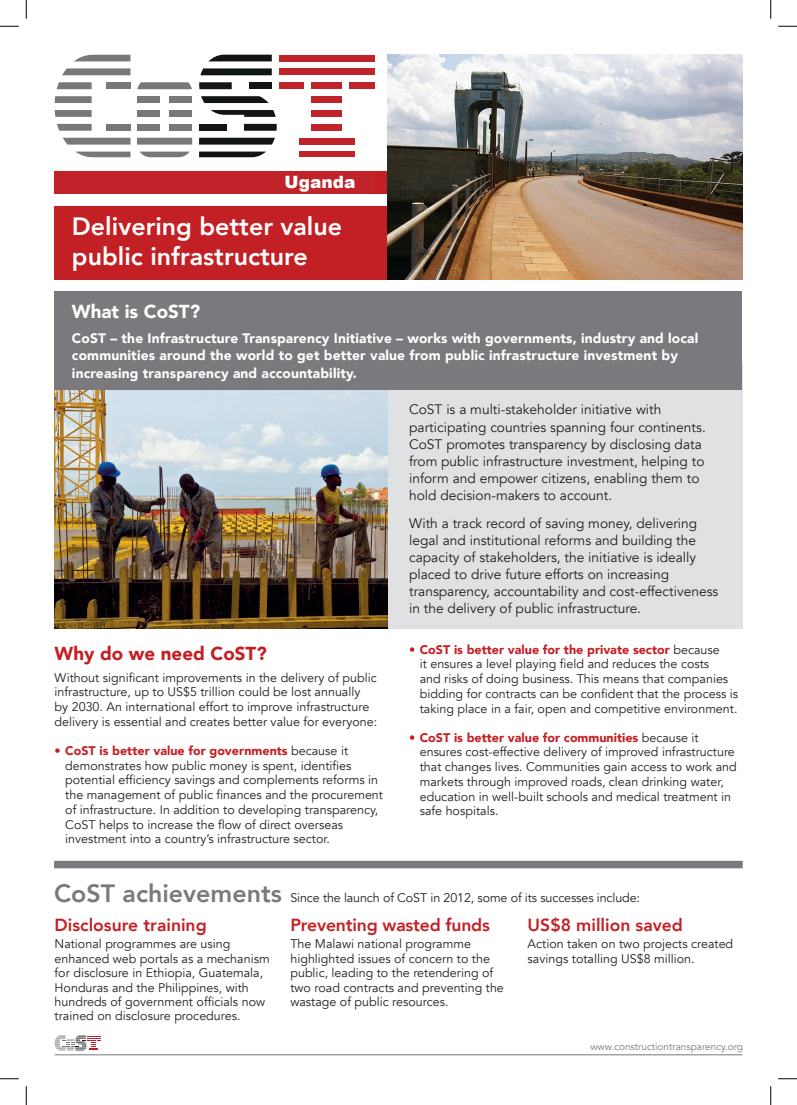
<style>
.page{position:relative;width:797px;height:1105px;background:#fff}
.page>*{position:absolute;margin:0;border:0;box-sizing:border-box;transform-origin:0 0}
.t1{font:800 25px/30px "Avenir";color:#fff}
.t2{font:900 18.75px "Avenir";color:#c32025}
.t3{font:900 18.75px "Avenir";color:#fff}
.t4{font:800 17.5px "Avenir";color:#c32025}
.t5{font:900 17px "Arial";color:#fff}
.t6{font:13.75px/17.1px "Avenir";color:#231f20}
.t7{font:900 13.75px/17.5px "Avenir";letter-spacing:.01em;color:#fff}
.t8{font:12.5px/14.8px "Avenir";color:#231f20}
.t9{font:10px "Avenir";color:#7a7a7e}
.s1{font-weight:900;color:#c32025}
.s2{font-weight:800;font-size:25px;color:#7a7a7e}
</style>
<div class="page">
<img style="left:55px;top:389px;width:333px;height:240px">
<div style="left:388px;top:363px;width:354px;height:266px;background:#e0e1e3"></div>
<div style="left:55px;top:291px;width:687px;height:98px;background:#7a7a7e"></div>
<div style="left:55px;top:171px;width:333px;height:109px;background:#c32025"></div>
<hr style="left:55px;top:1054px;width:687px;height:1px;background:#7a7a7e">
<svg style="left:55px;top:1035px;width:46px;height:15px"></svg>
<svg style="left:137px;top:138px;width:55px;height:7px"></svg>
<div style="left:169px;top:110px;width:23px;height:7px;background:#767879"></div>
<div style="left:137px;top:110px;width:23px;height:7px;background:#767879"></div>
<svg style="left:137px;top:82px;width:55px;height:7px"></svg>
<div style="left:137px;top:96px;width:23px;height:7px;background:#767879"></div>
<svg style="left:140px;top:152px;width:49px;height:5px"></svg>
<div style="left:169px;top:124px;width:23px;height:7px;background:#767879"></div>
<div style="left:169px;top:96px;width:23px;height:7px;background:#767879"></div>
<div style="left:137px;top:124px;width:23px;height:7px;background:#767879"></div>
<svg style="left:201px;top:96px;width:67px;height:7px"></svg>
<svg style="left:200px;top:68px;width:72px;height:7px"></svg>
<svg style="left:209px;top:55px;width:63px;height:6px"></svg>
<div style="left:249px;top:82px;width:23px;height:7px;background:#111516"></div>
<svg style="left:199px;top:152px;width:67px;height:5px"></svg>
<div style="left:199px;top:124px;width:27px;height:7px;background:#111516"></div>
<svg style="left:244px;top:124px;width:33px;height:7px"></svg>
<svg style="left:211px;top:110px;width:65px;height:7px"></svg>
<svg style="left:199px;top:138px;width:76px;height:7px"></svg>
<svg style="left:199px;top:82px;width:33px;height:7px"></svg>
<div style="left:299px;top:152px;width:56px;height:5px;background:#c1232a"></div>
<div style="left:312px;top:82px;width:30px;height:7px;background:#c1232a"></div>
<div style="left:279px;top:55px;width:95px;height:6px;background:#c1232a"></div>
<div style="left:279px;top:68px;width:95px;height:7px;background:#c1232a"></div>
<div style="left:299px;top:138px;width:56px;height:7px;background:#c1232a"></div>
<div style="left:312px;top:96px;width:30px;height:7px;background:#c1232a"></div>
<div style="left:312px;top:124px;width:30px;height:7px;background:#c1232a"></div>
<div style="left:312px;top:110px;width:30px;height:7px;background:#c1232a"></div>
<div style="left:349px;top:82px;width:25px;height:7px;background:#c1232a"></div>
<div style="left:279px;top:82px;width:25px;height:7px;background:#c1232a"></div>
<svg style="left:55px;top:96px;width:37px;height:7px"></svg>
<svg style="left:63px;top:138px;width:67px;height:7px"></svg>
<svg style="left:57px;top:82px;width:35px;height:7px"></svg>
<div style="left:106px;top:82px;width:24px;height:7px;background:#767879"></div>
<svg style="left:76px;top:152px;width:54px;height:5px"></svg>
<svg style="left:57px;top:124px;width:35px;height:7px"></svg>
<svg style="left:62px;top:68px;width:68px;height:7px"></svg>
<svg style="left:74px;top:55px;width:56px;height:6px"></svg>
<div style="left:106px;top:124px;width:24px;height:7px;background:#767879"></div>
<svg style="left:55px;top:110px;width:37px;height:7px"></svg>
<div style="left:55px;top:172px;width:319px;height:22px;background:#c1232a"></div>
<div style="left:54px;top:861px;width:688px;height:7px;background:#7a7a7e"></div>
<div style="left:50px;top:194px;width:338px;height:11px;background:#fff"></div>
<img style="left:388px;top:55px;width:354px;height:225px">
<svg style="left:0;top:25px;width:19px;height:2px"></svg>
<svg style="left:778px;top:25px;width:19px;height:2px"></svg>
<svg style="left:0;top:1078px;width:19px;height:1px"></svg>
<svg style="left:778px;top:1078px;width:19px;height:1px"></svg>
<svg style="left:25px;top:0;width:2px;height:19px"></svg>
<svg style="left:25px;top:1086px;width:2px;height:19px"></svg>
<svg style="left:770px;top:0;width:1px;height:19px"></svg>
<svg style="left:770px;top:1086px;width:1px;height:19px"></svg>
<h3 class="t5" style="left:284px;top:170px;width:72px">Uganda</h3>
<h1 class="t1" style="left:72px;top:211px;width:272px">Delivering better value public infrastructure</h1>
<h2 class="t3" style="left:72px;top:296px;width:130px">What is CoST?</h2>
<p class="t7" style="left:72px;top:329px;width:628px">CoST – the Infrastructure Transparency Initiative – works with governments, industry and local communities around the world to get better value from public infrastructure investment by increasing transparency and accountability.</p>
<h2 class="t2" style="left:55px;top:637px;width:214px">Why do we need CoST?</h2>
<p class="t8" style="left:55px;top:670px;width:324px">Without significant improvements in the delivery of public infrastructure, up to US$5 trillion could be lost annually by 2030. An international effort to improve infrastructure delivery is essential and creates better value for everyone:</p>
<p class="t8" style="left:65px;top:743px;width:319px;text-indent:-11px"><span class="s1">• CoST is better value for governments</span> because it demonstrates how public money is spent, identifies potential efficiency savings and complements reforms in the management of public finances and the procurement of infrastructure. In addition to developing transparency, CoST helps to increase the flow of direct overseas investment into a country’s infrastructure sector.</p>
<p class="t6" style="left:409px;top:401px;width:298px">CoST is a multi-stakeholder initiative with participating countries spanning four continents.<br>CoST promotes transparency by disclosing data from public infrastructure investment, helping to inform and empower citizens, enabling them to hold decision-makers to account.</p>
<p class="t6" style="left:409px;top:515px;width:311px">With a track record of saving money, delivering legal and institutional reforms and building the capacity of stakeholders, the initiative is ideally placed to drive future efforts on increasing transparency, accountability and cost-effectiveness in the delivery of public infrastructure.</p>
<p class="t8" style="left:420px;top:642px;width:320px;text-indent:-11px"><span class="s1">• CoST is better value for the private sector</span> because<br>it ensures a level playing field and reduces the costs<br>and risks of doing business. This means that companies bidding for contracts can be confident that the process is taking place in a fair, open and competitive environment.</p>
<p class="t8" style="left:420px;top:730px;width:318px;text-indent:-11px"><span class="s1">• CoST is better value for communities</span> because it ensures cost-effective delivery of improved infrastructure that changes lives. Communities gain access to work and markets through improved roads, clean drinking water, education in well-built schools and medical treatment in safe hospitals.</p>
<p class="t8" style="left:54px;top:890px;width:587px"><span class="s2">CoST achievements</span> Since the launch of CoST in 2012, some of its successes include:</p>
<h3 class="t4" style="left:55px;top:911px;width:154px">Disclosure training</h3>
<p class="t8" style="left:55px;top:937px;width:216px;line-height:14.4px">National programmes are using enhanced web portals as a mechanism for disclosure in Ethiopia, Guatemala, Honduras and the Philippines, with hundreds of government officials now trained on disclosure procedures.</p>
<h3 class="t4" style="left:527px;top:911px;width:157px">US$8 million saved</h3>
<p class="t8" style="left:527px;top:937px;width:207px;line-height:14.4px">Action taken on two projects created savings totalling US$8 million.</p>
<h3 class="t4" style="left:290px;top:911px;width:201px">Preventing wasted funds</h3>
<p class="t8" style="left:290px;top:937px;width:215px;line-height:14.4px">The Malawi national programme highlighted issues of concern to the public, leading to the retendering of two road contracts and preventing the wastage of public resources.</p>
<p class="t9" style="left:590px;top:1041px;width:154px">www.constructiontransparency.org</p>
</div>
